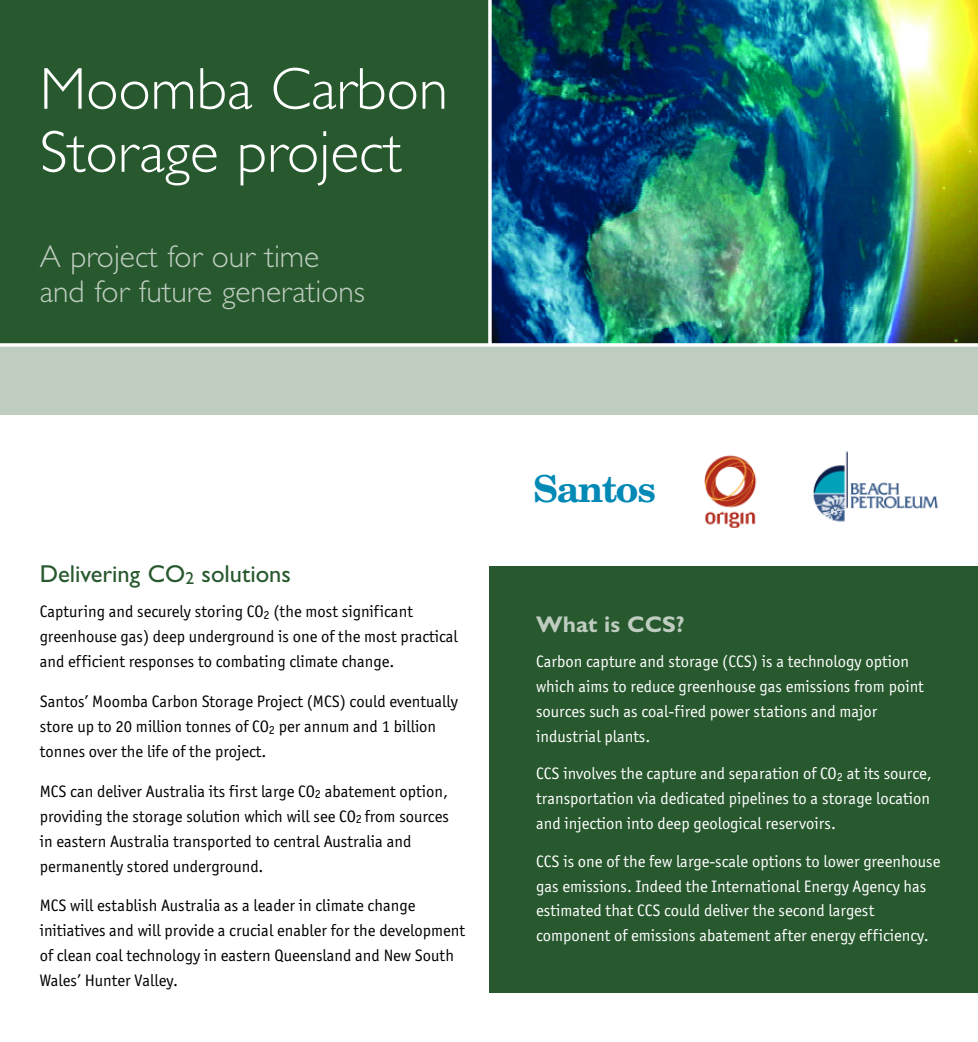
<style>
.page{position:relative;width:978px;height:1042px;background:#fff}
.page>*{position:absolute;margin:0;border:0;box-sizing:border-box;transform-origin:0 0}
.t1{font:300 59.5px/63px "Gill Sans";color:#fff}
.t2{font:37.1px "Santos";color:#0389b5}
.t3{font:300 31.5px/35px "Gill Sans";color:#becdc0}
.t4{font:24.5px "Gill Sans";color:#27582e}
.t5{font:700 22.75px "Gill Sans";color:#becdc0}
.t6{font:16.62px/24.8px "Officina San ITC";color:#000}
.t7{font:16.62px/24.8px "Officina San ITC";color:#fff}
.s1{font-size:17.5px}
</style>
<div class="page">
<div style="left:0;top:345px;width:977px;height:69px;background:#becdc0"></div>
<img style="left:491px;top:0;width:486px;height:343px">
<img style="left:704px;top:455px;width:53px;height:73px">
<img style="left:813px;top:451px;width:126px;height:71px">
<div style="left:0;top:0;width:490px;height:346px;background:#27582e"></div>
<svg style="left:0;top:343px;width:977px;height:4px;background:#eef2f0"></svg>
<div style="left:490px;top:566px;width:487px;height:426px;background:#27582e"></div>
<hr style="left:488px;top:0;width:3px;height:345px;background:#fff">
<h1 class="t1" style="left:40px;top:57px;width:410px">Moomba Carbon<br>Storage project</h1>
<h3 class="t3" style="left:40px;top:238px;width:327px">A project for our time and for future generations</h3>
<h3 class="t4" style="left:40px;top:565px;width:253px">Delivering CO<span class="s1">2</span> solutions</h3>
<p class="t6" style="left:40px;top:599px;width:419px">Capturing and securely storing CO<sub>2</sub> (the most significant greenhouse gas) deep underground is one of the most practical and efficient responses to combating climate change.</p>
<p class="t6" style="left:40px;top:689px;width:419px">Santos’ Moomba Carbon Storage Project (MCS) could eventually store up to 20 million tonnes of CO<sub>2</sub> per annum and 1 billion tonnes over the life of the project.</p>
<p class="t6" style="left:40px;top:778px;width:410px">MCS can deliver Australia its first large CO<sub>2</sub> abatement option, providing the storage solution which will see CO<sub>2</sub> from sources in eastern Australia transported to central Australia and permanently stored underground.</p>
<p class="t6" style="left:40px;top:893px;width:426px">MCS will establish Australia as a leader in climate change initiatives and will provide a crucial enabler for the development of clean coal technology in eastern Queensland and New South Wales’ Hunter Valley.</p>
<h2 class="t2" style="left:533px;top:472px;width:124px">Santos</h2>
<h3 class="t5" style="left:536px;top:616px;width:150px">What is CCS?</h3>
<p class="t7" style="left:536px;top:649px;width:389px">Carbon capture and storage (CCS) is a technology option which aims to reduce greenhouse gas emissions from point sources such as coal-fired power stations and major industrial plants.</p>
<p class="t7" style="left:536px;top:761px;width:397px;text-align:justify">CCS involves the capture and separation of CO<sub>2</sub> at its source, transportation via dedicated pipelines to a storage location and injection into deep geological reservoirs.</p>
<p class="t7" style="left:536px;top:848px;width:406px">CCS is one of the few large-scale options to lower greenhouse gas emissions. Indeed the International Energy Agency has estimated that CCS could deliver the second largest component of emissions abatement after energy efficiency.</p>
</div>
